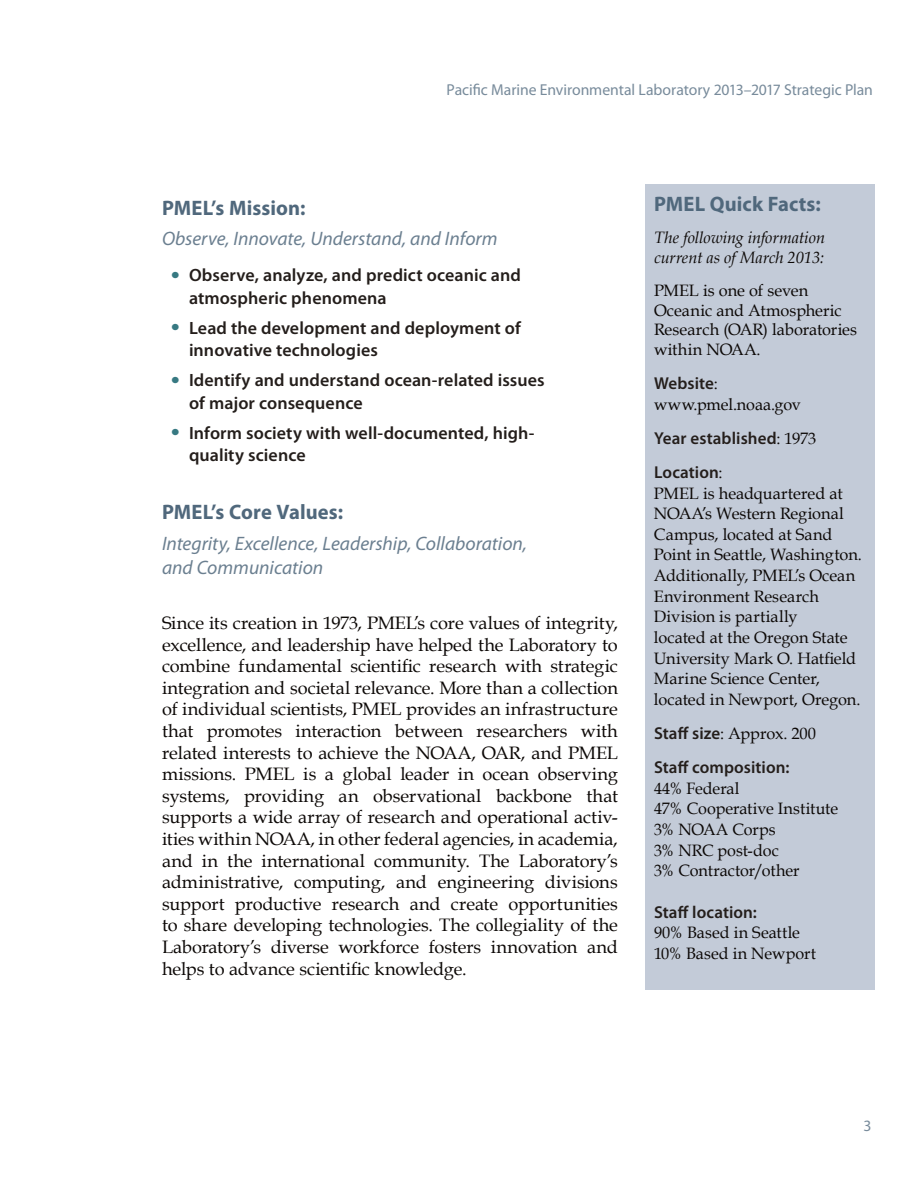
<style>
.page{position:relative;width:918px;height:1188px;background:#fff}
.page>*{position:absolute;margin:0;border:0;box-sizing:border-box;transform-origin:0 0}
.t1{font:700 21px "Myriad Pro";letter-spacing:.005em;color:#50687c}
.t2{font:italic 19.5px/24px "Myriad Pro";color:#6b7f90}
.t3{font:18px/21.6px "Book Antiqua";letter-spacing:-.01em;color:#0c0806;text-align:justify}
.t4{font:600 17.85px/22.5px "Myriad Pro";letter-spacing:.005em;color:#241e1b}
.t5{font:600 17.25px/34.2px "Myriad Pro";letter-spacing:.005em;color:#241e1b}
.t6{font:16.5px/20.7px "Book Antiqua";color:#0c0806}
.t7{font:italic 16.5px/20.7px "Book Antiqua";color:#0c0806}
.t8{font:15.9px "Myriad Pro";letter-spacing:-.005em;color:#788b9b}
.s1{font-family:"Times New Roman";font-weight:700;font-size:23.7px;color:#377982}
.s2{font-family:"Book Antiqua";font-weight:400;font-size:16.5px;color:#0c0806}
.s3{font-family:"Myriad Pro";font-weight:600;font-size:17.25px;color:#241e1b}
</style>
<div class="page">
<div style="left:645px;top:185px;width:229px;height:805px;background:#c3cbd8"></div>
<p class="t8" style="left:447px;top:80px;width:428px">Pacific Marine Environmental Laboratory 2013–2017 Strategic Plan</p>
<p class="t1" style="left:162px;top:194px;width:145px">PMEL’s Mission:</p>
<p class="t2" style="left:162px;top:226px;width:337px">Observe, Innovate, Understand, and Inform</p>
<p class="t4" style="left:189px;top:264px;width:333px;text-indent:-18px"><span class="s1">•</span> Observe, analyze, and predict oceanic and atmospheric phenomena</p>
<p class="t4" style="left:189px;top:316px;width:333px;text-indent:-18px"><span class="s1">•</span> Lead the development and deployment of innovative technologies</p>
<p class="t4" style="left:189px;top:369px;width:357px;text-indent:-18px"><span class="s1">•</span> Identify and understand ocean-related issues of major consequence</p>
<p class="t4" style="left:189px;top:421px;width:347px;text-indent:-18px"><span class="s1">•</span> Inform society with well-documented, high&shy;quality science</p>
<p class="t1" style="left:162px;top:498px;width:183px">PMEL’s Core Values:</p>
<p class="t2" style="left:162px;top:531px;width:367px">Integrity, Excellence, Leadership, Collaboration, and Communication</p>
<p class="t3" style="left:162px;top:612px;width:458px">Since its creation in 1973, PMEL’s core values of integrity, excellence, and leadership have helped the Laboratory to combine fundamental scientific research with strategic integration and societal relevance. More than a collection of individual scientists, PMEL provides an infrastructure that promotes interaction between researchers with related interests to achieve the NOAA, OAR, and PMEL missions. PMEL is a global leader in ocean observing systems, providing an observational backbone that supports a wide array of research and operational activ&shy;ities within NOAA, in other federal agencies, in academia, and in the international community. The Laboratory’s administrative, computing, and engineering divisions support productive research and create opportunities to share developing technologies. The collegiality of the Laboratory’s diverse workforce fosters innovation and helps to advance scientific knowledge.</p>
<p class="t1" style="left:654px;top:190px;width:168px">PMEL Quick Facts:</p>
<p class="t7" style="left:654px;top:226px;width:173px">The following information current as of March 2013:</p>
<p class="t6" style="left:654px;top:280px;width:205px;line-height:19.5px">PMEL is one of seven<br>Oceanic and Atmospheric<br>Research (OAR) laboratories within NOAA.</p>
<p class="t5" style="left:654px;top:366px;width:65px">Website<span class="s2">:</span></p>
<p class="t6" style="left:654px;top:393px;width:149px">www.pmel.noaa.gov</p>
<p class="t5" style="left:654px;top:420px;width:164px">Year established<span class="s2">: 1973<br></span>Location<span class="s2">:</span></p>
<p class="t6" style="left:654px;top:482px;width:209px">PMEL is headquartered at<br>NOAA’s Western Regional<br>Campus, located at Sand<br>Point in Seattle, Washington.<br>Additionally, PMEL’s Ocean<br>Environment Research<br>Division is partially<br>located at the Oregon State<br>University Mark O. Hatfield<br>Marine Science Center, located in Newport, Oregon.</p>
<p class="t6" style="left:654px;top:723px;width:164px"><span class="s3">Staff size</span>: Approx. 200</p>
<p class="t5" style="left:654px;top:750px;width:137px">Staff composition:</p>
<p class="t6" style="left:654px;top:777px;width:186px">44% Federal<br>47% Cooperative Institute<br>3% NOAA</p>
<p class="t6" style="left:654px;top:819px;width:147px;text-indent:78px">Corps<br>3% NRC post-doc<br>3% Contractor/other</p>
<p class="t5" style="left:654px;top:894px;width:104px">Staff location:</p>
<p class="t6" style="left:654px;top:922px;width:164px">90% Based in Seattle<br>10% Based in Newport</p>
<p class="t8" style="left:863px;top:1116px;width:10px">3</p>
</div>
